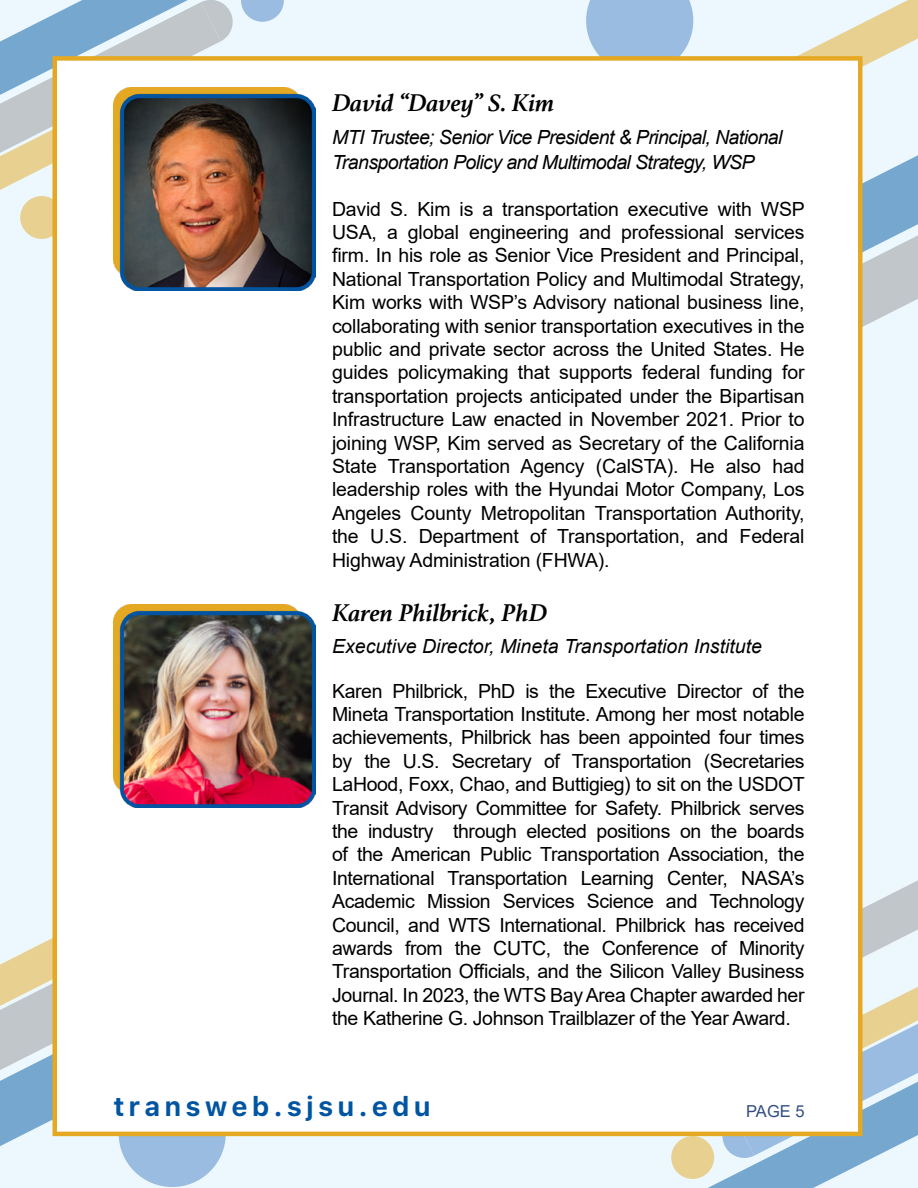
<style>
.page{position:relative;width:918px;height:1188px;background:#ecf8fe}
.page>*{position:absolute;margin:0;border:0;box-sizing:border-box;transform-origin:0 0}
.t1{font:700 27px "Galvji";letter-spacing:.15em;color:#0055a2}
.t2{font:italic 700 25.5px "Athelas";color:#000}
.t3{font:19.5px/23.4px "Arial";letter-spacing:-.02em;color:#000;text-align:justify}
.t4{font:italic 19.5px/25.2px "Arial";letter-spacing:-.03em;color:#000}
.t5{font:italic 19.5px "Arial";color:#000}
.t6{font:16.5px "Arial";color:#324e83}
</style>
<div class="page">
<svg style="left:0;top:0;width:292px;height:202px;background:#bacdd8"></svg>
<div style="left:20px;top:196px;width:43px;height:43px;background:#e8d090;border-radius:50%"></div>
<div style="left:0;top:841px;width:52px;height:94px;background:#ecf8fe"></div>
<svg style="left:0;top:935px;width:315px;height:253px;background:#d3e0e5"></svg>
<div style="left:119px;top:1080px;width:107px;height:107px;background:#99bce0;border-radius:50%"></div>
<div style="left:586px;top:0;width:107px;height:56px;background:#99bce0"></div>
<svg style="left:728px;top:0;width:190px;height:358px;background:#eaecdd"></svg>
<svg style="left:862px;top:68px;width:56px;height:284px;background:#c5d8e5"></svg>
<svg style="left:663px;top:818px;width:255px;height:370px;background:#c1d2d7"></svg>
<div style="left:52px;top:56px;width:810px;height:1080px;background:#fff;border:4px solid #e5a823"></div>
<img style="left:113px;top:605px;width:203px;height:202px">
<img style="left:113px;top:88px;width:203px;height:202px">
<h2 class="t2" style="left:332px;top:82px;width:224px">David “Davey” S. Kim</h2>
<p class="t4" style="left:332px;top:124px;width:452px">MTI Trustee; Senior Vice President &amp; Principal, National<br>Transportation Policy and Multimodal Strategy, WSP</p>
<p class="t3" style="left:332px;top:197px;width:474px">David S. Kim is a transportation executive with WSP USA, a global engineering and professional services firm. In his role as Senior Vice President and Principal, National Transportation Policy and Multimodal Strategy, Kim works with WSP’s Advisory national business line, collaborating with senior transportation executives in the public and private sector across the United States. He guides policymaking that supports federal funding for transportation projects anticipated under the Bipartisan Infrastructure Law enacted in November 2021. Prior to joining WSP, Kim served as Secretary of the California State Transportation Agency (CalSTA). He also had leadership roles with the Hyundai Motor Company, Los Angeles County Metropolitan Transportation Authority, the U.S. Department of Transportation, and Federal Highway Administration (FHWA).</p>
<h2 class="t2" style="left:332px;top:592px;width:217px">Karen Philbrick, PhD</h2>
<p class="t5" style="left:332px;top:634px;width:431px">Executive Director, Mineta Transportation Institute</p>
<p class="t3" style="left:332px;top:679px;width:474px">Karen Philbrick, PhD is the Executive Director of the Mineta Transportation Institute. Among her most notable achievements, Philbrick has been appointed four times by the U.S. Secretary of Transportation (Secretaries LaHood, Foxx, Chao, and Buttigieg) to sit on the USDOT Transit Advisory Committee for Safety. Philbrick serves the industry through elected positions on the boards of the American Public Transportation Association, the International Transportation Learning Center, NASA’s Academic Mission Services Science and Technology Council, and WTS International. Philbrick has received awards from the CUTC, the Conference of Minority Transportation Officials, and the Silicon Valley Business Journal. In 2023, the WTS Bay Area Chapter awarded her the Katherine G. Johnson Trailblazer of the Year Award.</p>
<h1 class="t1" style="left:113px;top:1090px;width:319px">transweb.sjsu.edu</h1>
<p class="t6" style="left:746px;top:1100px;width:60px">PAGE 5</p>
</div>
